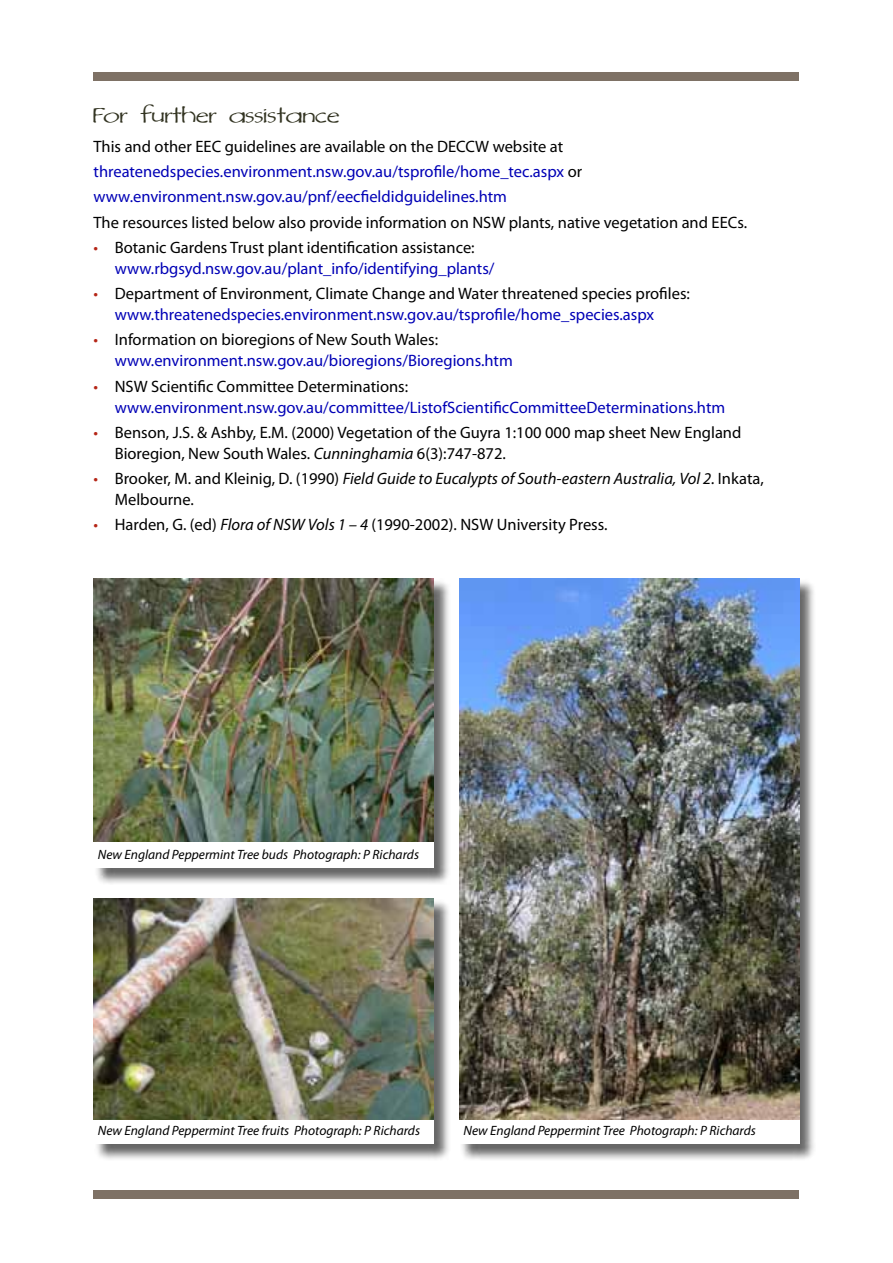
<style>
.page{position:relative;width:893px;height:1263px;background:#fff}
.page>*{position:absolute;margin:0;border:0;box-sizing:border-box;transform-origin:0 0}
.t1{font:22.5px "Di Murphic";color:#323321}
.t2{font:16.5px/21px "Myriad Pro";color:#0000b6}
.t3{font:16.5px/21px "Myriad Pro";color:#000}
.t4{font:italic 16.5px/21px "Myriad Pro";color:#000}
.t5{font:italic 13.5px "Myriad Pro";color:#000}
.s1{color:#000}
.s2{color:#b52617}
.s3{font-style:italic}
.s4{font-style:normal;color:#b52617}
.s5{font-style:normal}
</style>
<div class="page">
<div style="left:94px;top:1191px;width:705px;height:8px;background:#7e7165"></div>
<div style="left:94px;top:72px;width:705px;height:9px;background:#7e7165"></div>
<div style="left:459px;top:579px;width:357px;height:582px;background:#000;opacity:.6"></div>
<div style="left:459px;top:578px;width:340px;height:566px;background:#fff"></div>
<img style="left:459px;top:578px;width:340px;height:542px">
<div style="left:94px;top:898px;width:356px;height:262px;background:#000;opacity:.6"></div>
<div style="left:94px;top:898px;width:340px;height:246px;background:#fff"></div>
<img style="left:94px;top:898px;width:340px;height:222px">
<div style="left:94px;top:579px;width:356px;height:306px;background:#000;opacity:.6"></div>
<div style="left:94px;top:578px;width:340px;height:290px;background:#fff"></div>
<img style="left:94px;top:578px;width:340px;height:263px">
<h1 class="t1" style="left:94px;top:103px;width:248px">For further assistance</h1>
<p class="t2" style="left:94px;top:134px;width:490px;line-height:25.2px"><span class="s1">This and other EEC guidelines are available on the DECCW website at </span>threatenedspecies.environment.nsw.gov.au/tsprofile/home_tec.aspx <span class="s1">or </span>www.environment.nsw.gov.au/pnf/eecfieldidguidelines.htm</p>
<p class="t3" style="left:94px;top:211px;width:655px">The resources listed below also provide information on NSW plants, native vegetation and EECs.</p>
<p class="t2" style="left:115px;top:237px;width:381px;text-indent:-21px"><span class="s2">•</span> <span class="s1">Botanic Gardens Trust plant identification assistance: </span>www.rbgsyd.nsw.gov.au/plant_info/identifying_plants/</p>
<p class="t2" style="left:115px;top:283px;width:577px;text-indent:-21px"><span class="s2">•</span> <span class="s1">Department of Environment, Climate Change and Water threatened species profiles: </span>www.threatenedspecies.environment.nsw.gov.au/tsprofile/home_species.aspx</p>
<p class="t2" style="left:115px;top:329px;width:400px;text-indent:-21px"><span class="s2">•</span> <span class="s1">Information on bioregions of New South Wales: </span>www.environment.nsw.gov.au/bioregions/Bioregions.htm</p>
<p class="t2" style="left:115px;top:375px;width:612px;text-indent:-21px"><span class="s2">•</span> <span class="s1">NSW Scientific Committee Determinations: </span>www.environment.nsw.gov.au/committee/ListofScientificCommitteeDeterminations.htm</p>
<p class="t3" style="left:115px;top:422px;width:628px;text-indent:-21px"><span class="s2">•</span> Benson, J.S. &amp; Ashby, E.M. (2000) Vegetation of the Guyra 1:100 000 map sheet New England<br>Bioregion, New South Wales. <span class="s3">Cunninghamia</span> 6(3):747-872.</p>
<p class="t4" style="left:115px;top:468px;width:651px;text-indent:-21px"><span class="s4">•</span> <span class="s5">Brooker, M. and Kleinig, D. (1990)</span> Field Guide to Eucalypts of South-eastern Australia, Vol 2. <span class="s5">Inkata,<br>Melbourne.</span></p>
<p class="t3" style="left:94px;top:514px;width:515px"><span class="s2">•</span> Harden, G. (ed) <span class="s3">Flora of NSW Vols 1 – 4</span> (1990-2002). NSW University Press.</p>
<p class="t5" style="left:98px;top:846px;width:323px">New England Peppermint Tree buds Photograph: P Richards</p>
<p class="t5" style="left:98px;top:1122px;width:324px">New England Peppermint Tree fruits Photograph: P Richards</p>
<p class="t5" style="left:463px;top:1122px;width:294px">New England Peppermint Tree Photograph: P Richards</p>
</div>
